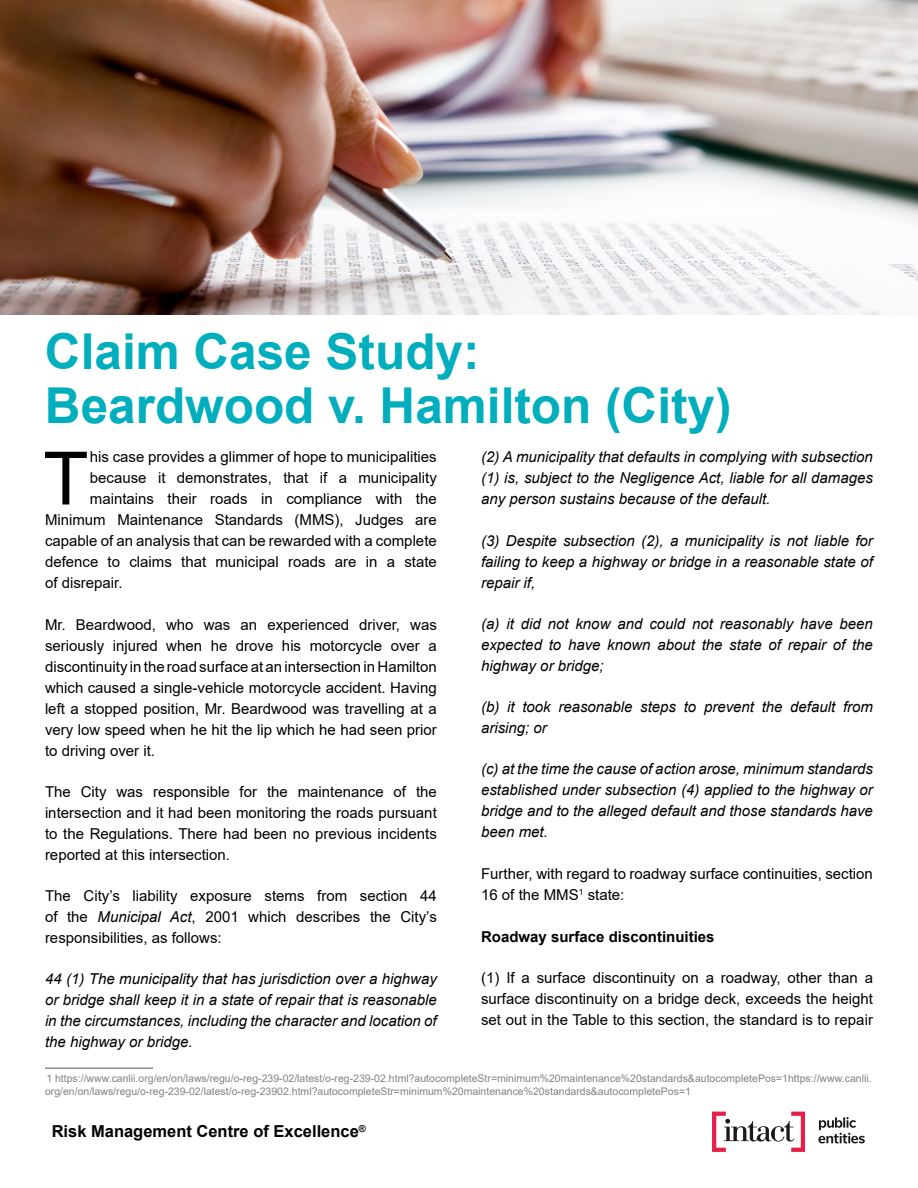
<style>
.page{position:relative;width:918px;height:1188px;background:#fff}
.page>*{position:absolute;margin:0;border:0;box-sizing:border-box;transform-origin:0 0}
.Paragraph{font:73.65px "Arial";color:#000}
.Heading{font:700 49.5px "Arial";color:#00aebd}
.t1{font:700 16.5px "Arial";color:#000}
.Paragraph-2{font:15px/21px "Arial";color:#000;text-align:justify}
.Paragraph-3{font:italic 15px/21px "Arial";color:#000;text-align:justify}
.Paragraph-4{font:700 15px "Arial";color:#000}
.TM___Copyright{font:10.5px/13.5px "Arial";color:#808285}
.s1{font-style:italic}
</style>
<div class="page">
<svg style="left:818px;top:1117px;width:47px;height:26px"></svg>
<svg style="left:712px;top:1112px;width:93px;height:40px"></svg>
<img style="left:0;top:0;width:918px;height:315px">
<hr style="left:45px;top:1068px;width:108px;height:1px;background:#56565a">
<p class="Heading" style="left:45px;top:316px;width:436px">Claim Case Study:</p>
<p class="Heading" style="left:45px;top:370px;width:688px">Beardwood v. Hamilton (City)</p>
<p class="Paragraph" style="left:43px;top:428px;width:47px">T</p>
<p class="Paragraph-2" style="left:90px;top:447px;width:348px">his case provides a glimmer of hope to municipalities</p>
<p class="Paragraph-3" style="left:481px;top:447px;width:393px">(2) A municipality that defaults in complying with subsection (1) is, subject to the Negligence Act, liable for all damages any person sustains because of the default.</p>
<p class="Paragraph-3" style="left:481px;top:530px;width:393px">(3) Despite subsection (2), a municipality is not liable for failing to keep a highway or bridge in a reasonable state of repair if,</p>
<p class="Paragraph-3" style="left:481px;top:613px;width:393px">(a) it did not know and could not reasonably have been expected to have known about the state of repair of the highway or bridge;</p>
<p class="Paragraph-3" style="left:481px;top:697px;width:393px">(b) it took reasonable steps to prevent the default from arising; or</p>
<p class="Paragraph-3" style="left:481px;top:759px;width:393px">(c) at the time the cause of action arose, minimum standards established under subsection (4) applied to the highway or bridge and to the alleged default and those standards have been met.</p>
<p class="Paragraph-2" style="left:481px;top:863px;width:393px">Further, with regard to roadway surface continuities, section<br>16 of the MMS<sup>1</sup> state:</p>
<p class="Paragraph-4" style="left:481px;top:926px;width:235px">Roadway surface discontinuities</p>
<p class="Paragraph-2" style="left:481px;top:967px;width:393px">(1) If a surface discontinuity on a roadway, other than a surface discontinuity on a bridge deck, exceeds the height set out in the Table to this section, the standard is to repair</p>
<p class="Paragraph-2" style="left:90px;top:468px;width:348px">because it demonstrates, that if a municipality</p>
<p class="Paragraph-2" style="left:90px;top:489px;width:348px">maintains their roads in compliance with the</p>
<p class="Paragraph-2" style="left:45px;top:510px;width:393px">Minimum Maintenance Standards (MMS), Judges are</p>
<p class="Paragraph-2" style="left:45px;top:531px;width:393px">capable of an analysis that can be rewarded with a complete</p>
<p class="Paragraph-2" style="left:45px;top:552px;width:393px">defence to claims that municipal roads are in a state</p>
<p class="Paragraph-2" style="left:45px;top:573px;width:79px">of disrepair.</p>
<p class="Paragraph-2" style="left:45px;top:614px;width:393px">Mr. Beardwood, who was an experienced driver, was seriously injured when he drove his motorcycle over a discontinuity in the road surface at an intersection in Hamilton which caused a single-vehicle motorcycle accident. Having left a stopped position, Mr. Beardwood was travelling at a very low speed when he hit the lip which he had seen prior to driving over it.</p>
<p class="Paragraph-2" style="left:45px;top:781px;width:393px">The City was responsible for the maintenance of the intersection and it had been monitoring the roads pursuant to the Regulations. There had been no previous incidents reported at this intersection.</p>
<p class="Paragraph-2" style="left:45px;top:885px;width:393px">The City’s liability exposure stems from section 44 of the <span class="s1">Municipal Act</span>, 2001 which describes the City’s responsibilities, as follows:</p>
<p class="Paragraph-3" style="left:45px;top:969px;width:393px">44 (1) The municipality that has jurisdiction over a highway or bridge shall keep it in a state of repair that is reasonable in the circumstances, including the character and location of the highway or bridge.</p>
<p class="TM___Copyright" style="left:45px;top:1071px;width:828px">1 https://www.canlii.org/en/on/laws/regu/o-reg-239-02/latest/o-reg-239-02.html?autocompleteStr=minimum%20maintenance%20standards&amp;autocompletePos=1https://www.canlii. org/en/on/laws/regu/o-reg-239-02/latest/o-reg-23902.html?autocompleteStr=minimum%20maintenance%20standards&amp;autocompletePos=1</p>
<p class="t1" style="left:52px;top:1120px;width:316px">Risk Management Centre of Excellence<sup>®</sup></p>
</div>
